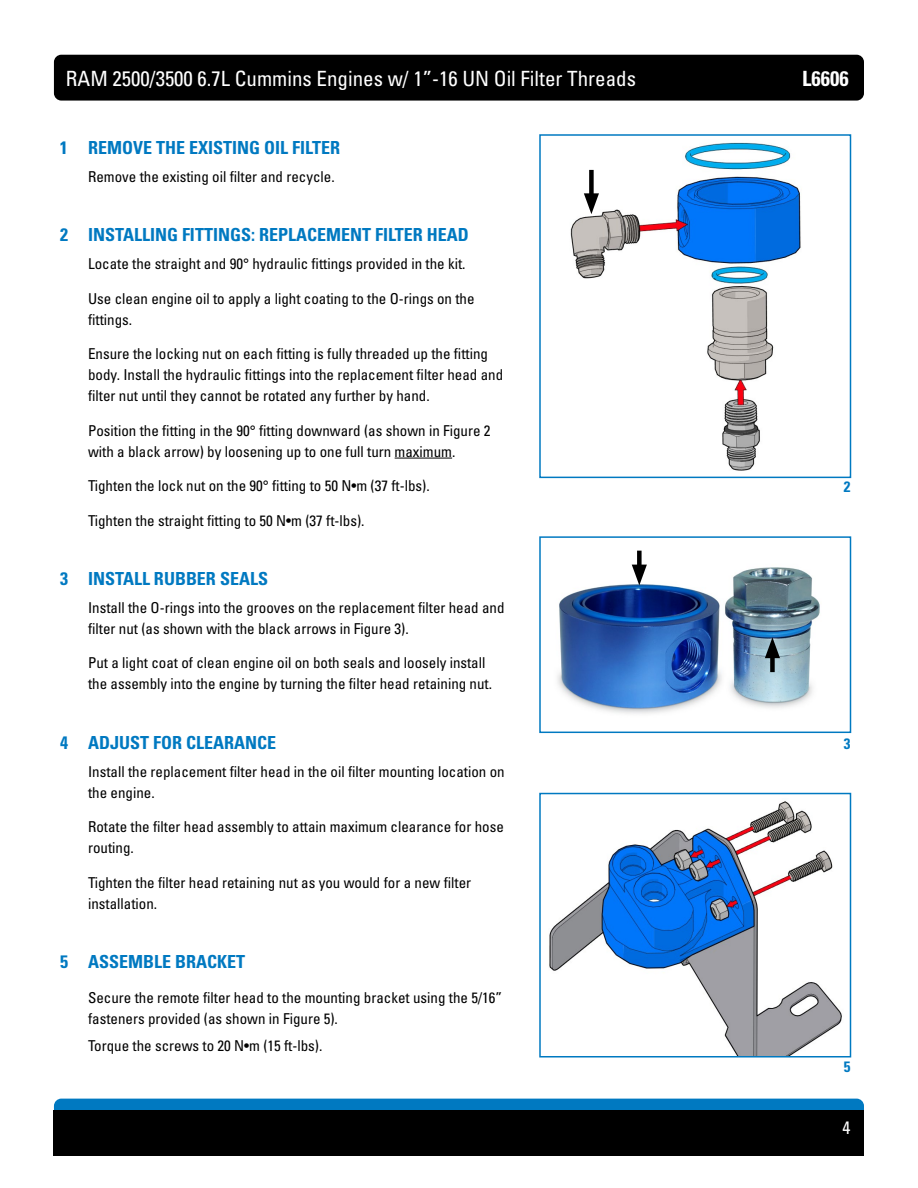
<style>
.page{position:relative;width:918px;height:1188px;background:#fff}
.page>*{position:absolute;margin:0;border:0;box-sizing:border-box;transform-origin:0 0}
.t1{font:condensed 21px "Univers LT Std";color:#fff}
.t2{font:700 condensed 21px "Univers LT Std";color:#fff}
.t3{font:700 condensed 18px "Univers LT Std";color:#0079c1}
.t4{font:condensed 18px "Univers LT Std";color:#fff}
.t5{font:condensed 15px/21px "Univers LT Std";color:#000}
.t6{font:700 condensed 15px "Univers LT Std";color:#0079c1}
</style>
<div class="page">
<div style="left:54px;top:55px;width:810px;height:46px;background:#000;border-radius:7px"></div>
<div style="left:54px;top:1099px;width:810px;height:45px;background:#0079c1;border-radius:7px"></div>
<div style="left:54px;top:1110px;width:810px;height:46px;background:#000"></div>
<hr style="left:395px;top:458px;width:57px;height:1px;background:#000">
<img style="left:549px;top:801px;width:293px;height:254px">
<div style="left:539px;top:793px;width:312px;height:265px;border:2px solid #0079c1"></div>
<img style="left:570px;top:142px;width:231px;height:329px">
<div style="left:539px;top:134px;width:312px;height:344px;border:2px solid #0079c1"></div>
<div style="left:589px;top:170px;width:5px;height:32px;background:#000"></div>
<svg style="left:584px;top:193px;width:15px;height:21px"></svg>
<img style="left:557px;top:550px;width:263px;height:164px">
<div style="left:539px;top:536px;width:312px;height:197px;border:2px solid #0079c1"></div>
<div style="left:770px;top:650px;width:5px;height:22px;background:#000"></div>
<svg style="left:765px;top:637px;width:15px;height:21px"></svg>
<div style="left:637px;top:551px;width:5px;height:22px;background:#000"></div>
<svg style="left:632px;top:565px;width:15px;height:20px"></svg>
<h1 class="t1" style="left:66px;top:65px;width:572px">RAM 2500/3500 6.7L Cummins Engines w/ 1”-16 UN Oil Filter Threads</h1>
<h1 class="t2" style="left:802px;top:65px;width:48px">L6606</h1>
<p class="t3" style="left:60px;top:137px;width:282px">1 REMOVE THE EXISTING OIL FILTER</p>
<p class="t5" style="left:88px;top:166px;width:248px">Remove the existing oil filter and recycle.</p>
<p class="t3" style="left:60px;top:224px;width:410px">2 INSTALLING FITTINGS: REPLACEMENT FILTER HEAD</p>
<p class="t5" style="left:88px;top:253px;width:379px">Locate the straight and 90° hydraulic fittings provided in the kit.</p>
<p class="t5" style="left:88px;top:288px;width:388px">Use clean engine oil to apply a light coating to the O-rings on the fittings.</p>
<p class="t5" style="left:88px;top:343px;width:417px">Ensure the locking nut on each fitting is fully threaded up the fitting body. Install the hydraulic fittings into the replacement filter head and filter nut until they cannot be rotated any further by hand.</p>
<p class="t5" style="left:88px;top:420px;width:404px">Position the fitting in the 90° fitting downward (as shown in Figure 2 with a black arrow) by loosening up to one full turn maximum.</p>
<p class="t5" style="left:88px;top:475px;width:343px">Tighten the lock nut on the 90° fitting to 50 N•m (37 ft-lbs).</p>
<p class="t5" style="left:88px;top:510px;width:278px">Tighten the straight fitting to 50 N•m (37 ft-lbs).</p>
<p class="t3" style="left:60px;top:568px;width:210px">3 INSTALL RUBBER SEALS</p>
<p class="t5" style="left:88px;top:597px;width:418px">Install the O-rings into the grooves on the replacement filter head and filter nut (as shown with the black arrows in Figure 3).</p>
<p class="t5" style="left:88px;top:652px;width:406px">Put a light coat of clean engine oil on both seals and loosely install the assembly into the engine by turning the filter head retaining nut.</p>
<p class="t3" style="left:60px;top:731px;width:218px">4 ADJUST FOR CLEARANCE</p>
<p class="t5" style="left:88px;top:761px;width:418px">Install the replacement filter head in the oil filter mounting location on the engine.</p>
<p class="t5" style="left:88px;top:816px;width:417px">Rotate the filter head assembly to attain maximum clearance for hose routing.</p>
<p class="t5" style="left:88px;top:872px;width:385px">Tighten the filter head retaining nut as you would for a new filter installation.</p>
<p class="t3" style="left:60px;top:951px;width:187px">5 ASSEMBLE BRACKET</p>
<p class="t5" style="left:88px;top:987px;width:416px">Secure the remote filter head to the mounting bracket using the 5/16” fasteners provided (as shown in Figure 5).</p>
<p class="t5" style="left:88px;top:1035px;width:236px">Torque the screws to 20 N•m (15 ft-lbs).</p>
<p class="t6" style="left:844px;top:478px;width:8px">2</p>
<p class="t6" style="left:844px;top:734px;width:8px">3</p>
<p class="t6" style="left:844px;top:1057px;width:8px">5</p>
<p class="t4" style="left:843px;top:1116px;width:9px">4</p>
</div>
